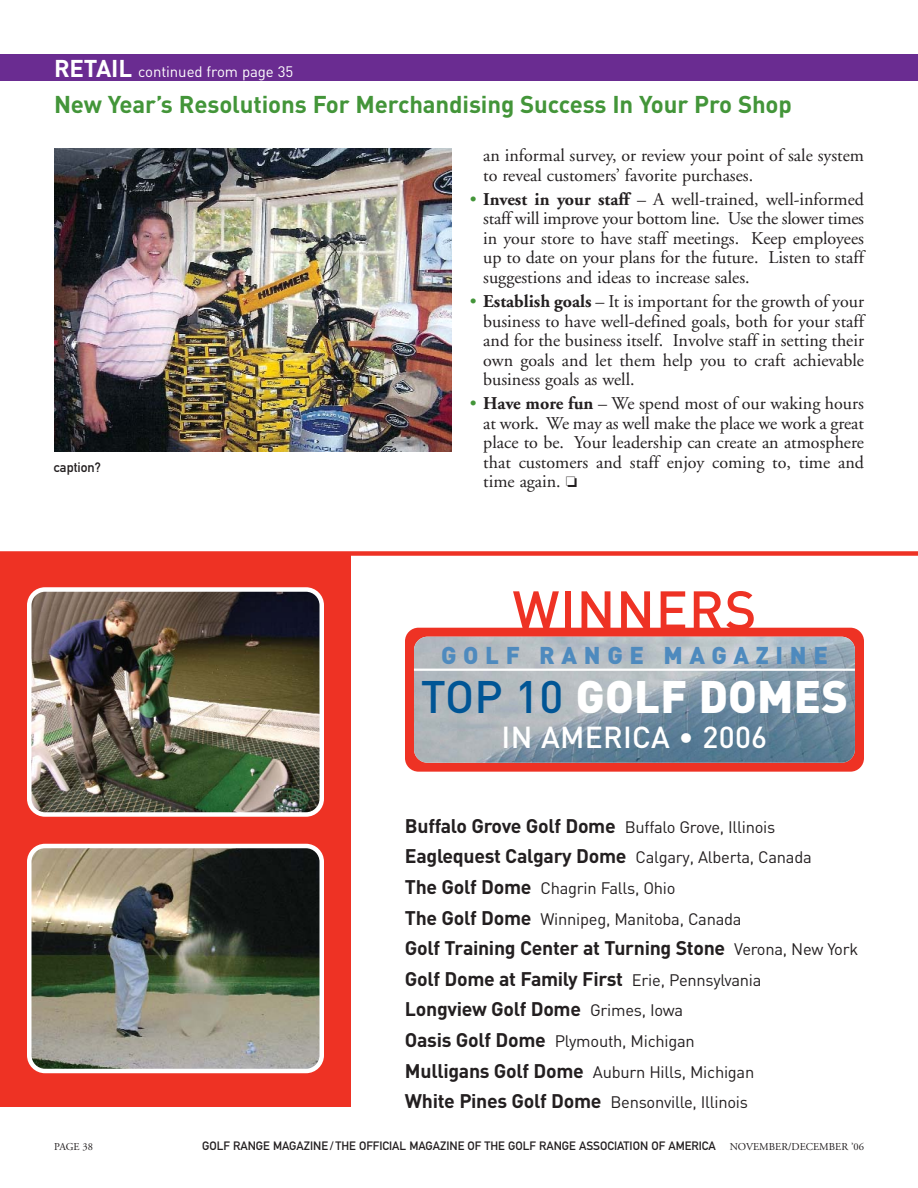
<style>
.page{position:relative;width:918px;height:1188px;background:#fff}
.page>*{position:absolute;margin:0;border:0;box-sizing:border-box;transform-origin:0 0}
.t1{font:500 54px "DIN";letter-spacing:.01em;color:#ee3224}
.t2{font:900 45px "DIN";letter-spacing:.005em;color:#fff}
.t3{font:500 30px "DIN";letter-spacing:.01em;color:#fff}
.t4{font:700 24px "DIN";letter-spacing:-.005em;color:#439539}
.t5{font:900 24px "DIN";letter-spacing:.28em;color:#4e8abe}
.t6{font:700 19.5px/30.6px "DIN";letter-spacing:-.015em;color:#231f20}
.t7{font:18px/19.5px "Adobe Garamond";color:#231f20;text-align:justify}
.t8{font:16.5px/30.6px "DIN";letter-spacing:-.015em;color:#231f20}
.t9{font:15px "DIN";letter-spacing:-.005em;color:#fff}
.t10{font:13.5px "DIN Mittelschrift";color:#231f20}
.t11{font:12px "DIN Mittelschrift";color:#231f20}
.t12{font:10.5px "Adobe Garamond";letter-spacing:-.005em;color:#231f20}
.s1{font-weight:700;font-size:24px}
.s2{color:#439539}
.s3{font-weight:700}
.s4{font-weight:500;color:#005595}
.s5{font-weight:700;font-size:19.5px}
.s6{font-weight:400;font-size:16.5px}
.s7{font-family:"Adobe Garamond";font-size:10.5px}
</style>
<div class="page">
<div style="left:0;top:54px;width:918px;height:27px;background:#6a2c91"></div>
<img style="left:54px;top:148px;width:397px;height:303px">
<div style="left:405px;top:628px;width:459px;height:144px;background:#ee3224;border-radius:14px"></div>
<img style="left:414px;top:637px;width:441px;height:126px;border-radius:14px">
<hr style="left:414px;top:669px;width:441px;height:2px;background:#fff">
<div style="left:0;top:554px;width:351px;height:553px;background:#ee3224"></div>
<div style="left:0;top:551px;width:918px;height:5px;background:#ee3224"></div>
<img style="left:27px;top:587px;width:297px;height:230px">
<img style="left:27px;top:844px;width:297px;height:229px">
<p class="t9" style="left:54px;top:66px;width:241px"><span class="s1">RETAIL</span> continued from page 35</p>
<h3 class="t4" style="left:54px;top:96px;width:739px">New Year’s Resolutions For Merchandising Success In Your Pro Shop</h3>
<p class="t10" style="left:54px;top:462px;width:48px">caption?</p>
<p class="t7" style="left:483px;top:148px;width:382px">an informal survey, or review your point of sale system to reveal customers’ favorite purchases.</p>
<p class="t7" style="left:483px;top:191px;width:382px;text-indent:-14px"><span class="s2">•</span> <span class="s3">Invest in your staff</span> – A well-trained, well-informed staff will improve your bottom line. Use the slower times in your store to have staff meetings. Keep employees up to date on your plans for the future. Listen to staff suggestions and ideas to increase sales.</p>
<p class="t7" style="left:483px;top:293px;width:382px;text-indent:-14px"><span class="s2">•</span> <span class="s3">Establish goals</span> – It is important for the growth of your business to have well-defined goals, both for your staff and for the business itself. Involve staff in setting their own goals and let them help you to craft achievable business goals as well.</p>
<p class="t7" style="left:483px;top:395px;width:382px;text-indent:-14px"><span class="s2">•</span> <span class="s3">Have more fun</span> – We spend most of our waking hours at work. We may as well make the place we work a great place to be. Your leadership can create an atmosphere that customers and staff enjoy coming to, time and time again. ❏</p>
<h1 class="t1" style="left:512px;top:591px;width:246px">WINNERS</h1>
<h3 class="t5" style="left:441px;top:647px;width:388px">GOLF RANGE MAGAZINE</h3>
<h2 class="t2" style="left:421px;top:681px;width:429px"><span class="s4">TOP 10</span> GOLF DOMES</h2>
<h3 class="t3" style="left:502px;top:726px;width:267px">IN AMERICA • 2006</h3>
<p class="t8" style="left:405px;top:813px;width:408px"><span class="s5">Buffalo Grove Golf Dome</span> Buffalo Grove, Illinois <span class="s5">Eaglequest Calgary Dome</span> Calgary, Alberta, Canada <span class="s5">The Golf Dome</span> Chagrin Falls, Ohio<br><span class="s5">The Golf Dome</span> Winnipeg, Manitoba, Canada</p>
<p class="t6" style="left:405px;top:935px;width:455px">Golf Training Center at Turning Stone <span class="s6">Verona, New York<br></span>Golf Dome at Family First <span class="s6">Erie, Pennsylvania<br></span>Longview Golf Dome <span class="s6">Grimes, Iowa</span></p>
<p class="t8" style="left:405px;top:1028px;width:351px"><span class="s5">Oasis Golf Dome</span> Plymouth, Michigan<br><span class="s5">Mulligans Golf Dome</span> Auburn Hills, Michigan<br><span class="s5">White Pines Golf Dome</span> Bensonville, Illinois</p>
<p class="t12" style="left:54px;top:1143px;width:41px">PAGE 38</p>
<p class="t11" style="left:202px;top:1142px;width:663px">GOLF RANGE MAGAZINE / THE OFFICIAL MAGAZINE OF THE GOLF RANGE ASSOCIATION OF AMERICA <span class="s7">NOVEMBER/DECEMBER ’06</span></p>
</div>
